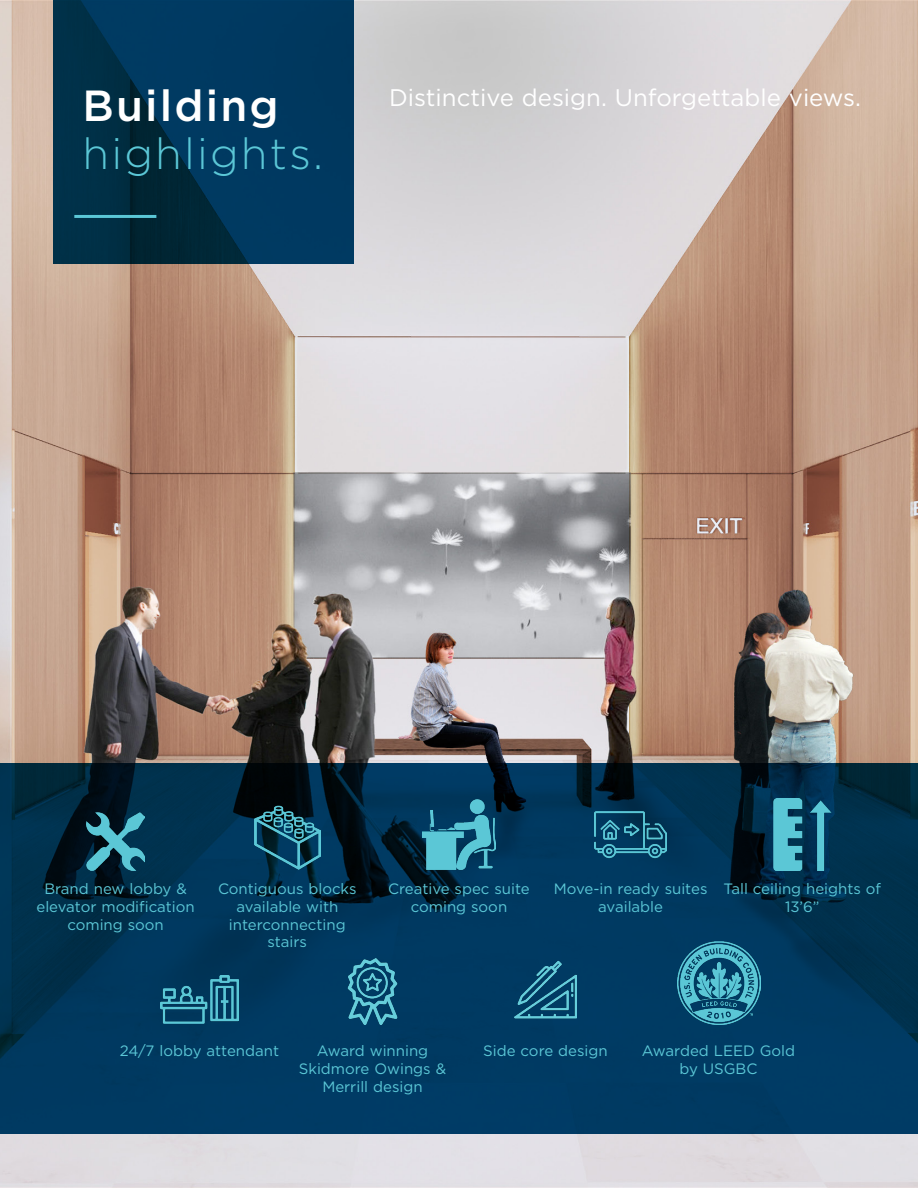
<style>
.page{position:relative;width:918px;height:1188px;background:#fff}
.page>*{position:absolute;margin:0;border:0;box-sizing:border-box;transform-origin:0 0}
.para_headings{font:300 43.5px "Gotham";letter-spacing:.05em;color:#5bc7d6}
.para_headings-2{font:500 43.5px "Gotham";letter-spacing:.05em;color:#fff}
.para_headings-3{font:24px "Gotham";color:#fff}
.body{font:15px/17.7px "Gotham";color:#5bc7d6;text-align:center}
</style>
<div class="page">
<img style="left:0;top:0;width:918px;height:1188px">
<svg style="left:0;top:764px;width:918px;height:370px;background:#003456"></svg>
<img style="left:423px;top:799px;width:72px;height:72px">
<img style="left:766px;top:799px;width:72px;height:72px">
<img style="left:595px;top:799px;width:72px;height:72px">
<img style="left:254px;top:804px;width:67px;height:67px">
<img style="left:87px;top:812px;width:58px;height:59px">
<svg style="left:53px;top:0;width:301px;height:263px;background:#003454"></svg>
<hr style="left:74px;top:215px;width:82px;height:3px;background:#5bc7d6">
<img style="left:160px;top:975px;width:79px;height:50px">
<img style="left:339px;top:959px;width:67px;height:66px">
<img style="left:514px;top:958px;width:63px;height:63px">
<img style="left:677px;top:942px;width:83px;height:83px">
<p class="para_headings-2" style="left:83px;top:77px;width:198px">Building</p>
<p class="para_headings" style="left:83px;top:126px;width:242px">highlights.</p>
<p class="para_headings-3" style="left:389px;top:82px;width:473px">Distinctive design. Unforgettable views.</p>
<p class="body" style="left:36px;top:880px;width:160px">Brand new lobby &amp; elevator modification coming soon</p>
<p class="body" style="left:218px;top:880px;width:140px">Contiguous blocks available with interconnecting stairs</p>
<p class="body" style="left:388px;top:880px;width:143px">Creative spec suite coming soon</p>
<p class="body" style="left:724px;top:880px;width:159px">Tall ceiling heights of<br>13’6”</p>
<p class="body" style="left:554px;top:880px;width:155px">Move-in ready suites available</p>
<p class="body" style="left:120px;top:1042px;width:161px">24/7 lobby attendant</p>
<p class="body" style="left:299px;top:1042px;width:149px">Award winning<br>Skidmore Owings &amp;<br>Merrill design</p>
<p class="body" style="left:483px;top:1042px;width:126px">Side core design</p>
<p class="body" style="left:642px;top:1042px;width:155px">Awarded LEED Gold by USGBC</p>
</div>
